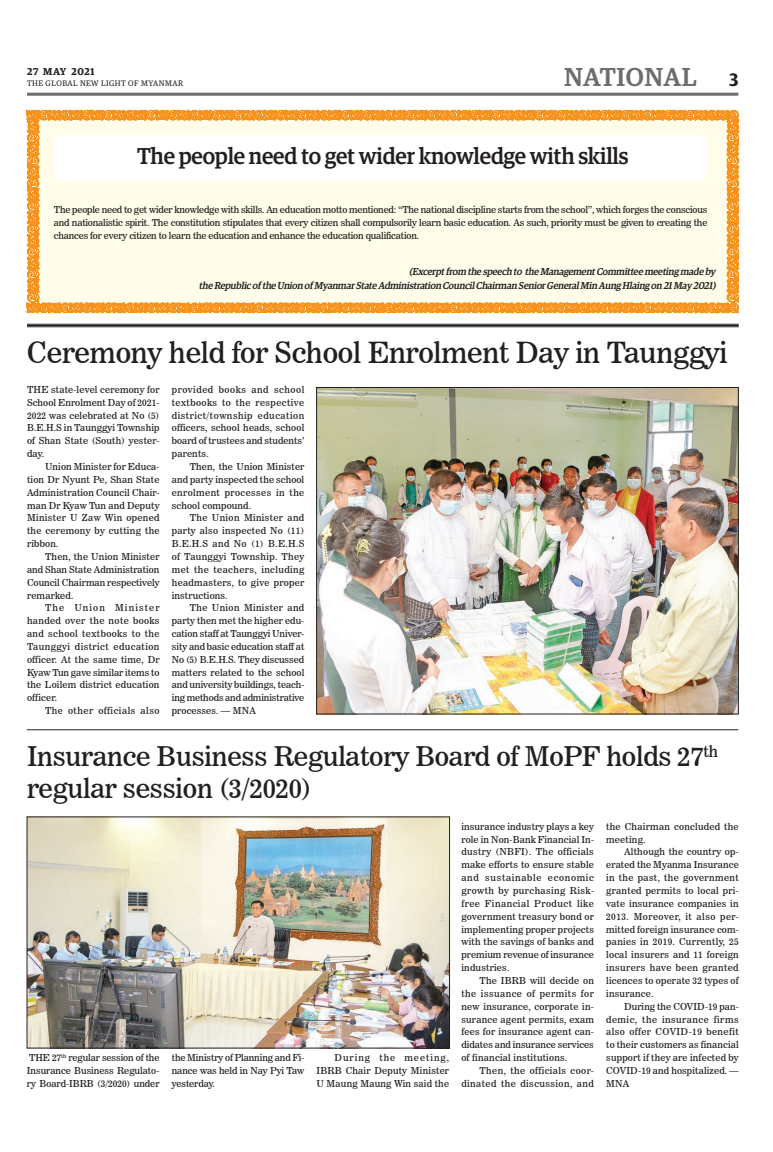
<style>
.page{position:relative;width:773px;height:1152px;background:#fff}
.page>*{position:absolute;margin:0;border:0;box-sizing:border-box;transform-origin:0 0}
.t1{font:29px "News 706 BT Roman C";letter-spacing:-.01em;color:#231f20}
.t2{font:27px/32.4px "News 706 BT Roman C";letter-spacing:-.01em;color:#231f20}
.t3{font:500 26px "Guardian Egyp";letter-spacing:.02em;color:#6c6d70}
.t4{font:500 23px "Guardian Egyp";letter-spacing:-.01em;color:#231f20;scale:.96 1}
.t5{font:italic 500 10px/13.8px "Guardian Egyp";color:#231f20;text-align:right;scale:.96 1}
.t6{font:600 10px "Guardian Egyp";letter-spacing:.06em;color:#231f20}
.t7{font:9.5px/12.9px "News 706 BT Roman C";letter-spacing:.02em;color:#231f20;text-align:justify}
.t8{font:9.5px/12.9px "News 706 BT Roman C";letter-spacing:.045em;color:#231f20;text-align:right}
.t9{font:9.5px "News 706 BT Roman C";letter-spacing:.05em;color:#231f20}
.t10{font:8px "Guardian Egyp";letter-spacing:.06em;color:#231f20}
.s1{font-weight:600;font-size:18px;color:#231f20}
</style>
<div class="page">
<hr style="left:27px;top:93px;width:711px;height:3px;background:#6c6d70">
<svg style="left:27px;top:110px;width:712px;height:203px"></svg>
<hr style="left:27px;top:324px;width:711px;height:1px;background:#231f20">
<hr style="left:27px;top:325px;width:711px;height:1px;background:#231f20">
<hr style="left:27px;top:327px;width:711px;height:1px;background:#231f20">
<img style="left:318px;top:389px;width:418px;height:323px">
<div style="left:316px;top:387px;width:422px;height:327px;border:1px solid #231f20"></div>
<img style="left:29px;top:819px;width:418px;height:227px">
<hr style="left:27px;top:730px;width:711px;height:1px;background:#231f20">
<p class="t6" style="left:27px;top:64px;width:69px">27 MAY 2021</p>
<p class="t10" style="left:27px;top:78px;width:158px">THE GLOBAL NEW LIGHT OF MYANMAR</p>
<h3 class="t3" style="left:564px;top:59px;width:176px">NATIONAL <span class="s1">3</span></h3>
<h3 class="t4" style="left:137px;top:140px;width:513px">The people need to get wider knowledge with skills</h3>
<p class="t7" style="left:54px;top:203px;width:655px">The people need to get wider knowledge with skills. An education motto mentioned: “The national discipline starts from the school”, which forges the conscious and nationalistic spirit. The constitution stipulates that every citizen shall compulsorily learn basic education. As such, priority must be given to creating the chances for every citizen to learn the education and enhance the education qualification.</p>
<p class="t5" style="left:199px;top:264px;width:542px">(Excerptfrom the speech to the ManagementCommittee meeting made by<br>the Republicofthe Union ofMyanmarState Administration CouncilChairman SeniorGeneralMin Aung Hlaing on 21May 2021)</p>
<h1 class="t1" style="left:27px;top:336px;width:702px">Ceremony held for School Enrolment Day in Taunggyi</h1>
<p class="t7" style="left:172px;top:383px;width:134px">provided books and school textbooks to the respective district/township education officers, school heads, school board of trustees and students’ parents.</p>
<p class="t7" style="left:172px;top:460px;width:134px;text-indent:18px">Then, the Union Minister and party inspected the school enrolment processes in the school compound.</p>
<p class="t7" style="left:172px;top:512px;width:134px;text-indent:18px">The Union Minister and party also inspected No (11)<br>B.E.H.S and No (1) B.E.H.S of Taunggyi Township. They met the teachers, including headmasters, to give proper instructions.</p>
<p class="t7" style="left:172px;top:601px;width:134px;text-indent:18px">The Union Minister and party then met the higher edu&shy;cation staff at Taunggyi Univer&shy;sity and basic education staff at No (5) B.E.H.S. They discussed matters related to the school and university buildings, teach&shy;ing methods and administrative processes. — MNA</p>
<p class="t7" style="left:27px;top:383px;width:134px">THE state-level ceremony for School Enrolment Day of 2021- 2022 was celebrated at No (5)<br>B.E.H.S in Taunggyi Township of Shan State (South) yester&shy;day.</p>
<p class="t7" style="left:27px;top:460px;width:134px;text-indent:18px">Union Minister for Educa&shy;tion Dr Nyunt Pe, Shan State Administration Council Chair&shy;man Dr Kyaw Tun and Deputy Minister U Zaw Win opened the ceremony by cutting the ribbon.</p>
<p class="t7" style="left:27px;top:550px;width:134px;text-indent:18px">Then, the Union Minister and Shan State Administration Council Chairman respectively remarked.</p>
<p class="t7" style="left:27px;top:601px;width:134px;text-indent:18px">The Union Minister handed over the note books and school textbooks to the Taunggyi district education officer. At the same time, Dr Kyaw Tun gave similar items to the Loilem district education officer.</p>
<p class="t9" style="left:45px;top:705px;width:116px">The other officials also</p>
<h2 class="t2" style="left:27px;top:740px;width:692px">Insurance Business Regulatory Board of MoPF holds 27<sup>th </sup>regular session (3/2020)</h2>
<p class="t7" style="left:606px;top:820px;width:134px">the Chairman concluded the meeting.</p>
<p class="t7" style="left:606px;top:846px;width:134px;text-indent:18px">Although the country op&shy;erated the Myanma Insurance in the past, the government granted permits to local pri&shy;vate insurance companies in 2013. Moreover, it also per&shy;mitted foreign insurance com&shy;panies in 2019. Currently, 25 local insurers and 11 foreign insurers have been granted licences to operate 32 types of insurance.</p>
<p class="t7" style="left:606px;top:1000px;width:134px;text-indent:18px">During the COVID-19 pan&shy;demic, the insurance firms also offer COVID-19 benefit to their customers as financial support if they are infected by COVID-19 and hospitalized. — MNA</p>
<p class="t7" style="left:461px;top:820px;width:134px">insurance industry plays a key role in Non-Bank Financial In&shy;dustry (NBFI). The officials make efforts to ensure stable and sustainable economic growth by purchasing Risk&shy;free Financial Product like government treasury bond or implementing proper projects with the savings of banks and premium revenue of insurance industries.</p>
<p class="t7" style="left:461px;top:974px;width:134px;text-indent:18px">The IBRB will decide on the issuance of permits for new insurance, corporate in&shy;surance agent permits, exam fees for insurance agent can&shy;didates and insurance services of financial institutions.</p>
<p class="t8" style="left:461px;top:1064px;width:134px">Then, the officials coor&shy;dinated the discussion, and</p>
<p class="t7" style="left:27px;top:1051px;width:134px">THE 27<sup>th</sup> regular session of the Insurance Business Regulato&shy;ry Board-IBRB (3/2020) under</p>
<p class="t7" style="left:172px;top:1051px;width:134px">the Ministry of Planning and Fi&shy;nance was held in Nay Pyi Taw yesterday.</p>
<p class="t7" style="left:316px;top:1051px;width:134px;text-indent:18px">During the meeting, IBRB Chair Deputy Minister U Maung Maung Win said the</p>
</div>
